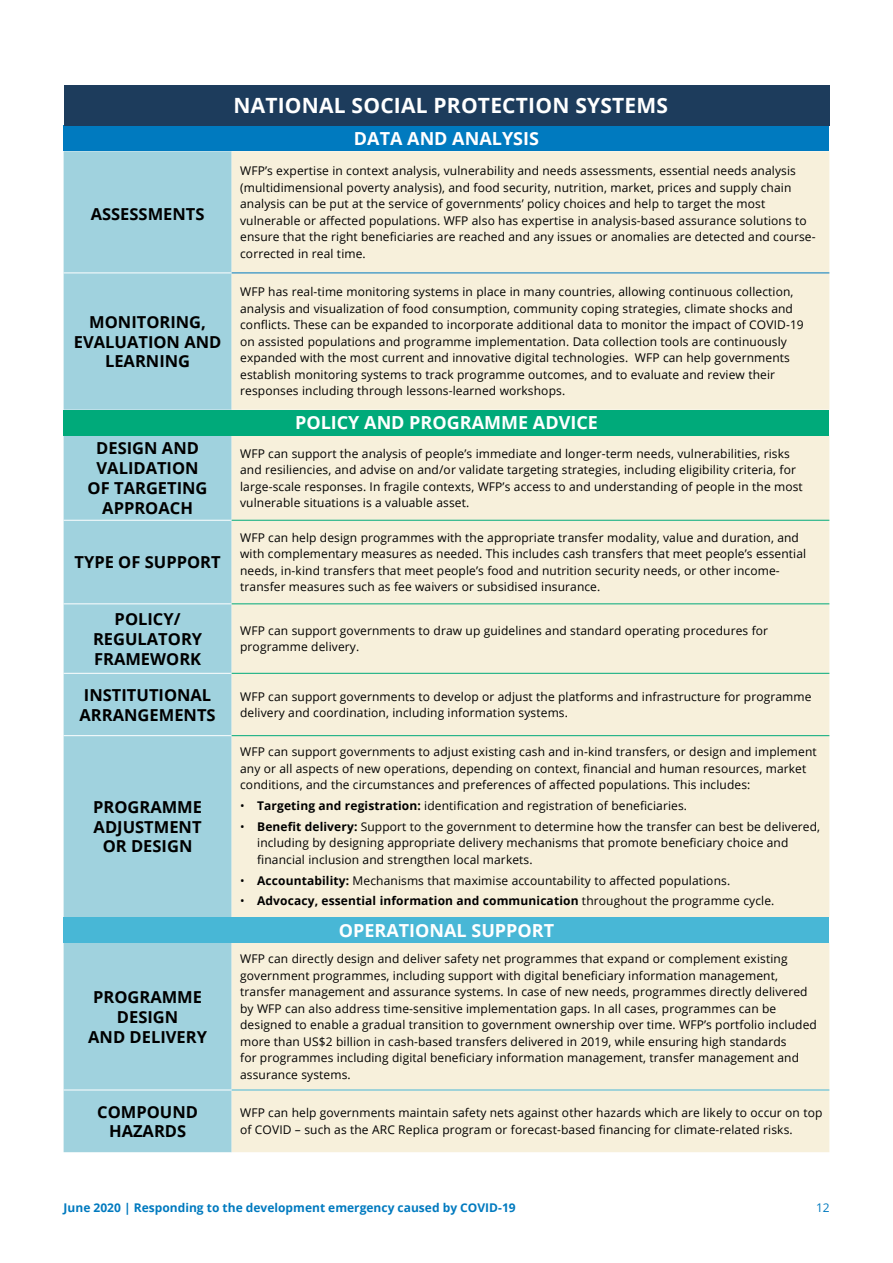
<style>
.page{position:relative;width:893px;height:1263px;background:#fff}
.page>*{position:absolute;margin:0;border:0;box-sizing:border-box;transform-origin:0 0}
.t1{font:700 21px "Open Sans";letter-spacing:.01em;color:#fff}
.t2{font:700 18px "Open Sans";color:#fff}
.t3{font:700 16.5px/19.8px "Open Sans";color:#000;text-align:center}
.t4{font:12px/16.5px "Open Sans";letter-spacing:.01em;color:#000}
.t5{font:700 12px "Open Sans";letter-spacing:.01em;color:#000}
.t6{font:700 12px "Open Sans";color:#007abf}
.t7{font:12px "Open Sans";color:#007abf}
.s1{font-weight:700}
.s2{font-weight:400}
</style>
<div class="page">
<div style="left:64px;top:126px;width:765px;height:25px;background:#007abf"></div>
<div style="left:64px;top:151px;width:168px;height:1001px;background:#a0d2de"></div>
<div style="left:232px;top:151px;width:597px;height:1001px;background:#f7f0db"></div>
<div style="left:64px;top:410px;width:765px;height:25px;background:#00aa7a"></div>
<div style="left:64px;top:917px;width:765px;height:26px;background:#48b7d6"></div>
<hr style="left:64px;top:273px;width:168px;height:1px;background:#fff">
<hr style="left:64px;top:520px;width:168px;height:1px;background:#fff">
<hr style="left:64px;top:603px;width:168px;height:1px;background:#fff">
<hr style="left:64px;top:673px;width:168px;height:1px;background:#fff">
<hr style="left:64px;top:735px;width:168px;height:1px;background:#fff">
<hr style="left:64px;top:1090px;width:168px;height:1px;background:#fff">
<hr style="left:232px;top:520px;width:597px;height:1px;background:#00aa7a">
<hr style="left:232px;top:603px;width:597px;height:1px;background:#00aa7a">
<hr style="left:232px;top:673px;width:597px;height:1px;background:#00aa7a">
<hr style="left:232px;top:735px;width:597px;height:1px;background:#00aa7a">
<hr style="left:232px;top:273px;width:597px;height:1px;background:#007abf">
<hr style="left:232px;top:1090px;width:597px;height:1px;background:#48b7d6">
<div style="left:64px;top:85px;width:765px;height:41px;background:#1d3c5c"></div>
<h1 class="t1" style="left:233px;top:91px;width:436px">NATIONAL SOCIAL PROTECTION SYSTEMS</h1>
<h3 class="t3" style="left:91px;top:203px;width:115px">ASSESSMENTS</h3>
<h3 class="t3" style="left:74px;top:312px;width:149px">MONITORING,<br>EVALUATION AND<br>LEARNING</h3>
<h2 class="t2" style="left:354px;top:126px;width:186px">DATA AND ANALYSIS</h2>
<p class="t4" style="left:240px;top:163px;width:577px">WFP’s expertise in context analysis, vulnerability and needs assessments, essential needs analysis (multidimensional poverty analysis), and food security, nutrition, market, prices and supply chain analysis can be put at the service of governments’ policy choices and help to target the most vulnerable or affected populations. WFP also has expertise in analysis-based assurance solutions to ensure that the right beneficiaries are reached and any issues or anomalies are detected and course&shy;corrected in real time.</p>
<p class="t4" style="left:240px;top:283px;width:565px">WFP has real-time monitoring systems in place in many countries, allowing continuous collection, analysis and visualization of food consumption, community coping strategies, climate shocks and conflicts. These can be expanded to incorporate additional data to monitor the impact of COVID-19 on assisted populations and programme implementation. Data collection tools are continuously expanded with the most current and innovative digital technologies. WFP can help governments establish monitoring systems to track programme outcomes, and to evaluate and review their responses including through lessons-learned workshops.</p>
<h2 class="t2" style="left:295px;top:410px;width:304px">POLICY AND PROGRAMME ADVICE</h2>
<h3 class="t3" style="left:88px;top:438px;width:121px">DESIGN AND<br>VALIDATION<br>OF TARGETING<br>APPROACH</h3>
<p class="t4" style="left:240px;top:445px;width:564px">WFP can support the analysis of people’s immediate and longer-term needs, vulnerabilities, risks and resiliencies, and advise on and/or validate targeting strategies, including eligibility criteria, for large-scale responses. In fragile contexts, WFP’s access to and understanding of people in the most vulnerable situations is a valuable asset.</p>
<h3 class="t3" style="left:75px;top:552px;width:148px">TYPE OF SUPPORT</h3>
<h3 class="t3" style="left:93px;top:609px;width:111px">POLICY/<br>REGULATORY<br>FRAMEWORK</h3>
<p class="t4" style="left:240px;top:529px;width:567px">WFP can help design programmes with the appropriate transfer modality, value and duration, and with complementary measures as needed. This includes cash transfers that meet people’s essential needs, in-kind transfers that meet people’s food and nutrition security needs, or other income&shy;transfer measures such as fee waivers or subsidised insurance.</p>
<p class="t4" style="left:240px;top:622px;width:529px">WFP can support governments to draw up guidelines and standard operating procedures for programme delivery.</p>
<h3 class="t3" style="left:80px;top:685px;width:138px;text-align:left">INSTITUTIONAL<br>ARRANGEMENTS</h3>
<p class="t4" style="left:240px;top:688px;width:573px">WFP can support governments to develop or adjust the platforms and infrastructure for programme delivery and coordination, including information systems.</p>
<h3 class="t3" style="left:93px;top:797px;width:110px">PROGRAMME<br>ADJUSTMENT<br>OR DESIGN</h3>
<h3 class="t3" style="left:88px;top:987px;width:120px">PROGRAMME<br>DESIGN<br>AND DELIVERY</h3>
<p class="t4" style="left:240px;top:744px;width:578px">WFP can support governments to adjust existing cash and in-kind transfers, or design and implement any or all aspects of new operations, depending on context, financial and human resources, market conditions, and the circumstances and preferences of affected populations. This includes:</p>
<p class="t4" style="left:240px;top:797px;width:448px">• <span class="s1">Targeting and registration:</span> identification and registration of beneficiaries.</p>
<p class="t4" style="left:257px;top:818px;width:564px;text-indent:-17px">• <span class="s1">Benefit delivery:</span> Support to the government to determine how the transfer can best be delivered, including by designing appropriate delivery mechanisms that promote beneficiary choice and financial inclusion and strengthen local markets.</p>
<p class="t4" style="left:240px;top:872px;width:491px">• <span class="s1">Accountability:</span> Mechanisms that maximise accountability to affected populations.</p>
<p class="t5" style="left:240px;top:893px;width:535px"><span class="s2">•</span> Advocacy, essential information and communication <span class="s2">throughout the programme cycle.</span></p>
<h2 class="t2" style="left:339px;top:918px;width:217px">OPERATIONAL SUPPORT</h2>
<p class="t4" style="left:240px;top:950px;width:578px">WFP can directly design and deliver safety net programmes that expand or complement existing government programmes, including support with digital beneficiary information management, transfer management and assurance systems. In case of new needs, programmes directly delivered by WFP can also address time-sensitive implementation gaps. In all cases, programmes can be designed to enable a gradual transition to government ownership over time. WFP’s portfolio included more than US$2 billion in cash-based transfers delivered in 2019, while ensuring high standards<br>for programmes including digital beneficiary information management, transfer management and assurance systems.</p>
<h3 class="t3" style="left:97px;top:1101px;width:102px">COMPOUND<br>HAZARDS</h3>
<p class="t4" style="left:240px;top:1105px;width:583px">WFP can help governments maintain safety nets against other hazards which are likely to occur on top of COVID – such as the ARC Replica program or forecast-based financing for climate-related risks.</p>
<p class="t6" style="left:64px;top:1199px;width:453px">June 2020 | Responding to the development emergency caused by COVID-19</p>
<p class="t7" style="left:816px;top:1199px;width:15px">12</p>
</div>
